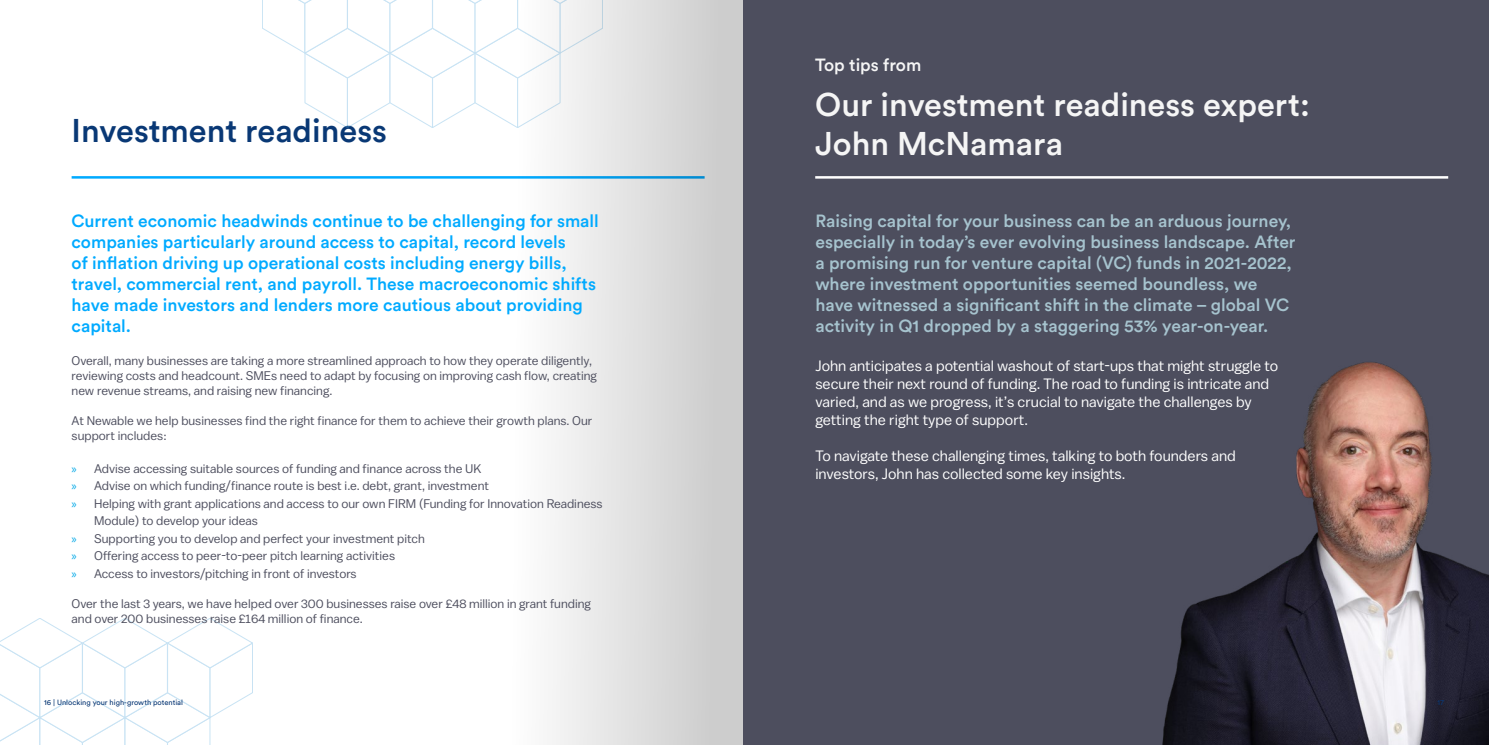
<style>
.page{position:relative;width:1489px;height:745px;background:#fff}
.page>*{position:absolute;margin:0;border:0;box-sizing:border-box;transform-origin:0 0}
.t1{font:500 32.5px/39px "Circular Std";color:#f5f5f5}
.t2{font:500 32.5px "Circular Std";color:#093875}
.t3{font:500 17.5px/21px "Circular Std";color:#a6c3ce}
.t4{font:500 17.5px/21px "Circular Std";color:#0af}
.t5{font:500 17.5px "Circular Std";color:#f5f5f5}
.t6{font:15px/18px "Balto";color:#fff}
.t7{font:12.5px/15px "Balto";color:#4d4e5e}
.t8{font:7.5px "Circular Std";color:#093875}
.s1{font-family:"Myriad Pro";color:#00a8e7}
</style>
<div class="page">
<hr style="left:72px;top:176px;width:632px;height:2px;background:#0af">
<svg style="left:262px;top:0;width:234px;height:128px"></svg>
<svg style="left:0;top:618px;width:253px;height:126px"></svg>
<div style="left:496px;top:0;width:247px;height:744px;background:linear-gradient(to right,#fff,#c8c8c8)"></div>
<div style="left:743px;top:0;width:745px;height:744px;background:#4d4e5e"></div>
<img style="left:1162px;top:362px;width:326px;height:382px">
<hr style="left:815px;top:176px;width:632px;height:2px;background:#fff">
<h1 class="t2" style="left:72px;top:110px;width:317px">Investment readiness</h1>
<p class="t4" style="left:72px;top:210px;width:529px">Current economic headwinds continue to be challenging for small companies particularly around access to capital, record levels<br>of inflation driving up operational costs including energy bills, travel, commercial rent, and payroll. These macroeconomic shifts have made investors and lenders more cautious about providing capital.</p>
<p class="t7" style="left:72px;top:353px;width:527px">Overall, many businesses are taking a more streamlined approach to how they operate diligently, reviewing costs and headcount. SMEs need to adapt by focusing on improving cash flow, creating new revenue streams, and raising new financing.</p>
<p class="t7" style="left:72px;top:413px;width:522px">At Newable we help businesses find the right finance for them to achieve their growth plans. Our support includes:</p>
<p class="t7" style="left:72px;top:460px;width:411px"><span class="s1">»</span> Advise accessing suitable sources of funding and finance across the UK</p>
<p class="t7" style="left:72px;top:478px;width:419px"><span class="s1">»</span> Advise on which funding/finance route is best i.e. debt, grant, investment</p>
<p class="t7" style="left:72px;top:495px;width:532px"><span class="s1">»</span> Helping with grant applications and access to our own FIRM (Funding for Innovation Readiness</p>
<p class="t7" style="left:94px;top:513px;width:165px">Module) to develop your ideas</p>
<p class="t7" style="left:72px;top:530px;width:354px"><span class="s1">»</span> Supporting you to develop and perfect your investment pitch</p>
<p class="t7" style="left:72px;top:548px;width:325px"><span class="s1">»</span> Offering access to peer-to-peer pitch learning activities</p>
<p class="t7" style="left:72px;top:565px;width:286px"><span class="s1">»</span> Access to investors/pitching in front of investors</p>
<p class="t7" style="left:72px;top:595px;width:521px">Over the last 3 years, we have helped over 300 businesses raise over £48 million in grant funding and over 200 businesses raise £164 million of finance.</p>
<h2 class="t5" style="left:815px;top:54px;width:108px">Top tips from</h2>
<h1 class="t1" style="left:815px;top:84px;width:496px">Our investment readiness expert:<br>John McNamara</h1>
<p class="t3" style="left:815px;top:210px;width:481px">Raising capital for your business can be an arduous journey, especially in today’s ever evolving business landscape. After a promising run for venture capital (VC) funds in 2021-2022, where investment opportunities seemed boundless, we have witnessed a significant shift in the climate – global VC activity in Q1 dropped by a staggering 53% year-on-year.</p>
<p class="t6" style="left:815px;top:356px;width:464px">John anticipates a potential washout of start-ups that might struggle to secure their next round of funding. The road to funding is intricate and varied, and as we progress, it’s crucial to navigate the challenges by getting the right type of support.</p>
<p class="t6" style="left:815px;top:446px;width:422px">To navigate these challenging times, talking to both founders and investors, John has collected some key insights.</p>
<p class="t8" style="left:44px;top:697px;width:140px">16 | Unlocking your high-growth potential</p>
<p class="t8" style="left:1437px;top:697px;width:8px">17</p>
</div>
